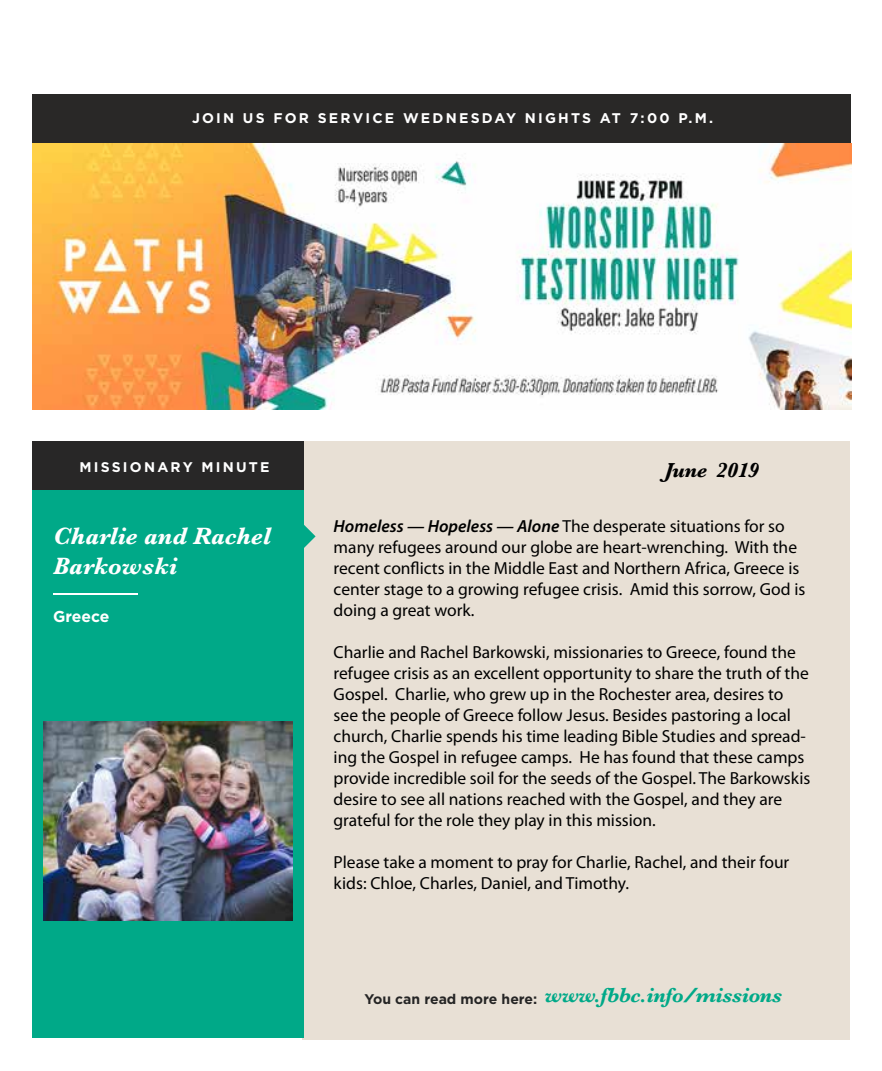
<style>
.page{position:relative;width:882px;height:1071px;background:#fff}
.page>*{position:absolute;margin:0;border:0;box-sizing:border-box;transform-origin:0 0}
.t1{font:italic 700 24.5px/29.4px "Baskerville";color:#fff}
.t2{font:italic 700 21px "Baskerville";letter-spacing:-.02em;color:#00a988}
.t3{font:italic 700 21px "Baskerville";letter-spacing:-.02em;color:#000}
.t4{font:17.5px/21px "Myriad Pro";color:#000}
.t5{font:700 15.75px "Gotham";color:#fff}
.t6{font:700 14px "Gotham";letter-spacing:.16em;color:#fff}
.s1{font-weight:600;font-style:italic}
</style>
<div class="page">
<div style="left:302px;top:441px;width:548px;height:599px;background:#e8e0d5"></div>
<div style="left:32px;top:490px;width:271px;height:547px;background:#00a988"></div>
<hr style="left:53px;top:593px;width:84px;height:2px;background:#fff">
<svg style="left:303px;top:523px;width:13px;height:27px"></svg>
<div style="left:32px;top:441px;width:271px;height:49px;background:#282727"></div>
<div style="left:32px;top:94px;width:819px;height:49px;background:#292827"></div>
<img style="left:43px;top:722px;width:249px;height:199px">
<img style="left:32px;top:143px;width:819px;height:267px">
<p class="t6" style="left:192px;top:110px;width:523px">JOIN US FOR SERVICE WEDNESDAY NIGHTS AT 7:00 P.M.</p>
<p class="t6" style="left:79px;top:459px;width:192px">MISSIONARY MINUTE</p>
<h1 class="t1" style="left:53px;top:522px;width:219px">Charlie and Rachel<br>Barkowski</h1>
<p class="t5" style="left:53px;top:608px;width:58px">Greece</p>
<p class="t3" style="left:665px;top:456px;width:96px">June 2019</p>
<p class="t4" style="left:334px;top:515px;width:473px"><span class="s1">Homeless — Hopeless — Alone</span> The desperate situations for so many refugees around our globe are heart-wrenching. With the recent conflicts in the Middle East and Northern Africa, Greece is center stage to a growing refugee crisis. Amid this sorrow, God is doing a great work.</p>
<p class="t4" style="left:334px;top:641px;width:478px">Charlie and Rachel Barkowski, missionaries to Greece, found the refugee crisis as an excellent opportunity to share the truth of the Gospel. Charlie, who grew up in the Rochester area, desires to see the people of Greece follow Jesus. Besides pastoring a local church, Charlie spends his time leading Bible Studies and spread&shy;ing the Gospel in refugee camps. He has found that these camps provide incredible soil for the seeds of the Gospel. The Barkowskis desire to see all nations reached with the Gospel, and they are grateful for the role they play in this mission.</p>
<p class="t4" style="left:334px;top:851px;width:457px">Please take a moment to pray for Charlie, Rachel, and their four kids: Chloe, Charles, Daniel, and Timothy.</p>
<p class="t2" style="left:365px;top:980px;width:419px"><sub>You</sub> <sub>can</sub> <sub>read</sub> <sub>more</sub> <sub>here:</sub> www.fbbc.info/missions</p>
</div>
